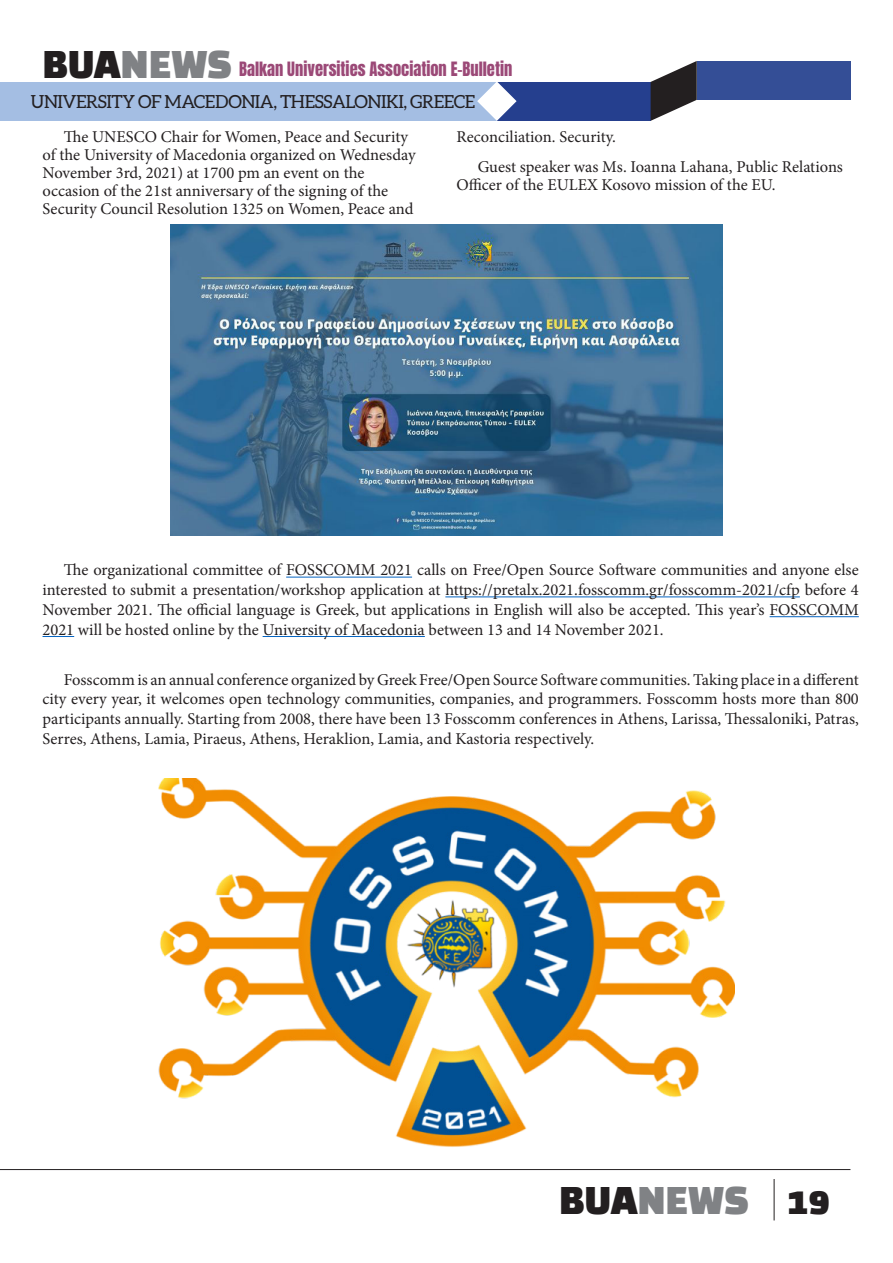
<style>
.page{position:relative;width:893px;height:1263px;background:#fff}
.page>*{position:absolute;margin:0;border:0;box-sizing:border-box;transform-origin:0 0}
.t1{font:36px "Black Han Sans";color:#231f20}
.İçerik_Metin{font:18px "Aleo";letter-spacing:-.025em;color:#231f20}
.Normal__Web{font:16.5px/19.8px "Minion Pro";color:#231f20}
.t2{font:16.5px "Anton";color:#9b4977}
.s1{font-family:"Black Han Sans";font-size:36px;color:#231f20}
.s2{font-family:"Black Han Sans";font-size:36px;color:#808285}
.s3{color:#808285}
</style>
<div class="page">
<div style="left:697px;top:61px;width:153px;height:39px;background:#344e96"></div>
<div style="left:497px;top:82px;width:154px;height:39px;background:#253f8e"></div>
<div style="left:0;top:82px;width:497px;height:39px;background:#a4bee3"></div>
<svg style="left:651px;top:61px;width:46px;height:60px"></svg>
<svg style="left:477px;top:82px;width:40px;height:39px"></svg>
<hr style="left:774px;top:1179px;width:1px;height:41px;background:#231f20">
<hr style="left:0;top:1169px;width:850px;height:1px;background:#231f20">
<img style="left:170px;top:224px;width:553px;height:312px">
<hr style="left:286px;top:577px;width:126px;height:1px;background:#0563c1">
<hr style="left:445px;top:596px;width:355px;height:1px;background:#0563c1">
<hr style="left:770px;top:616px;width:89px;height:1px;background:#0563c1">
<hr style="left:43px;top:636px;width:31px;height:1px;background:#0563c1">
<hr style="left:263px;top:636px;width:162px;height:1px;background:#0563c1">
<img style="left:158px;top:778px;width:577px;height:369px">
<p class="t2" style="left:43px;top:61px;width:471px"><span class="s1">BUA</span><span class="s2">NEWS</span> Balkan Universities Association E-Bulletin</p>
<p class="İçerik_Metin" style="left:31px;top:91px;width:446px">UNIVERSITY OF MACEDONIA, THESSALONIKI, GREECE</p>
<p class="Normal__Web" style="left:43px;top:128px;width:375px;line-height:17.9px;text-indent:21px">The UNESCO Chair for Women, Peace and Security of the University of Macedonia organized on Wednesday November 3rd, 2021) at 1700 pm an event on the occasion of the 21st anniversary of the signing of the Security Council Resolution 1325 on Women, Peace and</p>
<p class="Normal__Web" style="left:456px;top:127px;width:161px">Reconciliation. Security.</p>
<p class="Normal__Web" style="left:456px;top:158px;width:388px;line-height:17.9px;text-indent:21px">Guest speaker was Ms. Ioanna Lahana, Public Relations<br>Officer of the EULEX Kosovo mission of the EU.</p>
<p class="Normal__Web" style="left:43px;top:560px;width:818px;text-align:justify;text-indent:21px">The organizational committee of FOSSCOMM 2021 calls on Free/Open Source Software communities and anyone else interested to submit a presentation/workshop application at https://pretalx.2021.fosscomm.gr/fosscomm-2021/cfp before 4<br>November 2021. The official language is Greek, but applications in English will also be accepted. This year’s FOSSCOMM 2021 will be hosted online by the University of Macedonia between 13 and 14 November 2021.</p>
<p class="Normal__Web" style="left:43px;top:669px;width:818px;text-align:justify;text-indent:21px">Fosscomm is an annual conference organized by Greek Free/Open Source Software communities. Taking place in a different city every year, it welcomes open technology communities, companies, and programmers. Fosscomm hosts more than 800 participants annually. Starting from 2008, there have been 13 Fosscomm conferences in Athens, Larissa, Thessaloniki, Patras, Serres, Athens, Lamia, Piraeus, Athens, Heraklion, Lamia, and Kastoria respectively.</p>
<h1 class="t1" style="left:559px;top:1184px;width:272px">BUA<span class="s3">NEWS</span> 19</h1>
</div>
